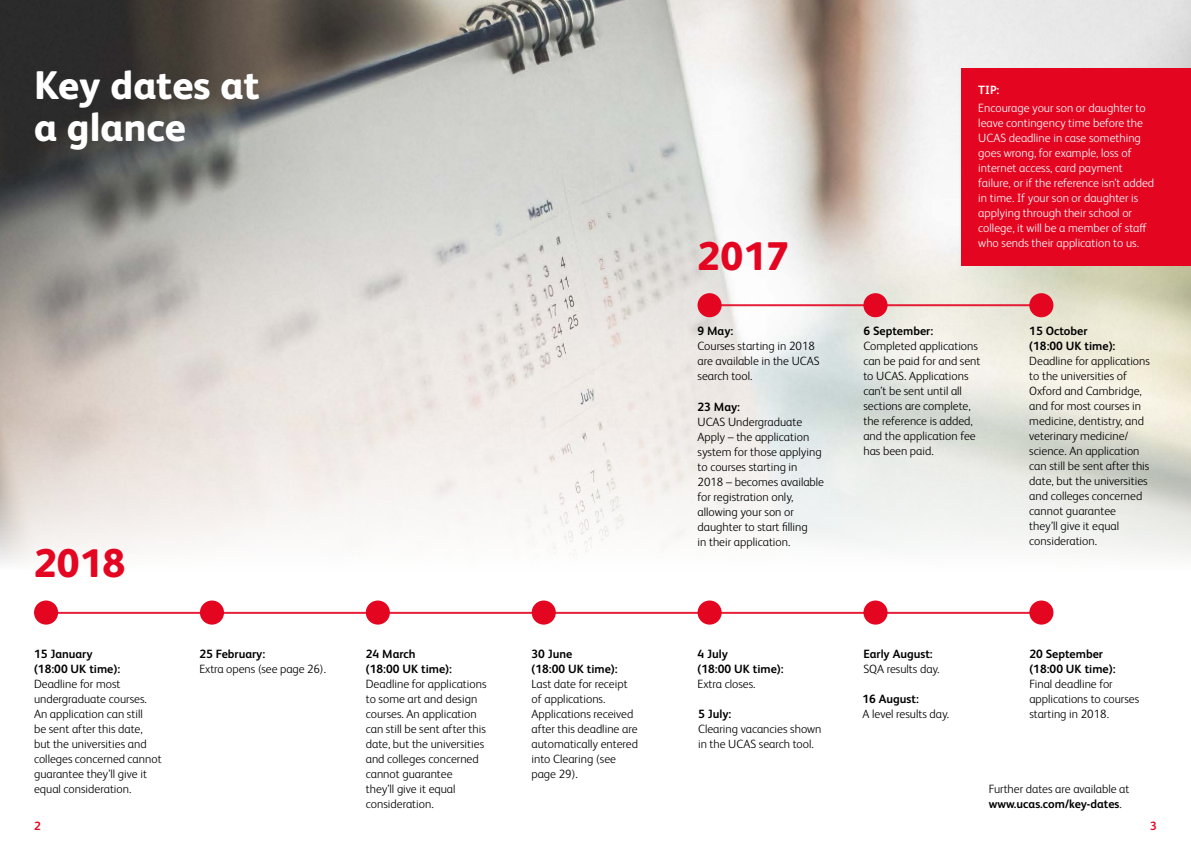
<style>
.page{position:relative;width:1191px;height:842px;background:#fff}
.page>*{position:absolute;margin:0;border:0;box-sizing:border-box;transform-origin:0 0}
.t1{font:800 40px/42px "FS Albert Pro";color:#fff}
.t2{font:800 40px "FS Albert Pro";color:#e40521}
.t3{font:300 12px/15px "FS Albert Pro";color:#000}
.t4{font:300 12px/15px "FS Albert Pro";color:#fff}
.t5{font:700 12px/15px "FS Albert Pro";color:#000}
.t6{font:700 12px "FS Albert Pro";color:#fff}
.t7{font:700 12px "FS Albert Pro";color:#e40521}
.s1{font-weight:700}
</style>
<div class="page">
<img style="left:0;top:0;width:1191px;height:421px">
<svg style="left:0;top:421px;width:1191px;height:204px"></svg>
<div style="left:961px;top:68px;width:230px;height:197px;background:#e40521"></div>
<hr style="left:709px;top:304px;width:332px;height:2px;background:#e40521">
<div style="left:863px;top:293px;width:24px;height:24px;background:#e40521;border-radius:50%"></div>
<div style="left:697px;top:293px;width:24px;height:24px;background:#e40521;border-radius:50%"></div>
<div style="left:1029px;top:293px;width:24px;height:24px;background:#e40521;border-radius:50%"></div>
<hr style="left:39px;top:612px;width:1009px;height:2px;background:#e40521">
<div style="left:34px;top:600px;width:24px;height:25px;background:#e40521;border-radius:50%"></div>
<div style="left:200px;top:600px;width:24px;height:25px;background:#e40521;border-radius:50%"></div>
<div style="left:697px;top:600px;width:24px;height:25px;background:#e40521;border-radius:50%"></div>
<div style="left:366px;top:600px;width:24px;height:25px;background:#e40521;border-radius:50%"></div>
<div style="left:863px;top:600px;width:24px;height:25px;background:#e40521;border-radius:50%"></div>
<div style="left:531px;top:600px;width:25px;height:25px;background:#e40521;border-radius:50%"></div>
<div style="left:1029px;top:600px;width:24px;height:25px;background:#e40521;border-radius:50%"></div>
<h1 class="t1" style="left:34px;top:61px;width:227px">Key dates at a glance</h1>
<h1 class="t2" style="left:34px;top:532px;width:93px">2018</h1>
<p class="t5" style="left:34px;top:646px;width:88px">15 January (18:00 UK time):</p>
<p class="t3" style="left:34px;top:676px;width:129px">Deadline for most undergraduate courses.<br>An application can still<br>be sent after this date, but the universities and colleges concerned cannot guarantee they’ll give it equal consideration.</p>
<p class="t5" style="left:199px;top:646px;width:67px">25 February:</p>
<p class="t3" style="left:199px;top:661px;width:128px">Extra opens (see page 26).</p>
<p class="t5" style="left:366px;top:646px;width:88px">24 March (18:00 UK time):</p>
<p class="t3" style="left:366px;top:676px;width:122px">Deadline for applications to some art and design courses. An application can still be sent after this date, but the universities and colleges concerned cannot guarantee<br>they’ll give it equal consideration.</p>
<p class="t5" style="left:531px;top:646px;width:88px">30 June<br>(18:00 UK time):</p>
<p class="t3" style="left:531px;top:676px;width:108px">Last date for receipt of applications.<br>Applications received after this deadline are automatically entered into Clearing (see page 29).</p>
<h1 class="t2" style="left:697px;top:224px;width:93px">2017</h1>
<p class="t5" style="left:697px;top:323px;width:37px">9 May:</p>
<p class="t3" style="left:697px;top:338px;width:124px">Courses starting in 2018 are available in the UCAS search tool.</p>
<p class="t5" style="left:697px;top:398px;width:44px">23 May:</p>
<p class="t3" style="left:697px;top:413px;width:128px">UCAS Undergraduate<br>Apply – the application system for those applying to courses starting in<br>2018 – becomes available for registration only, allowing your son or daughter to start filling<br>in their application.</p>
<p class="t6" style="left:978px;top:82px;width:23px">TIP:</p>
<p class="t4" style="left:978px;top:100px;width:177px">Encourage your son or daughter to leave contingency time before the UCAS deadline in case something goes wrong, for example, loss of internet access, card payment failure, or if the reference isn’t added in time. If your son or daughter is applying through their school or college, it will be a member of staff who sends their application to us.</p>
<p class="t5" style="left:863px;top:323px;width:71px">6 September:</p>
<p class="t3" style="left:863px;top:338px;width:119px">Completed applications can be paid for and sent to UCAS. Applications can’t be sent until all sections are complete, the reference is added, and the application fee has been paid.</p>
<p class="t5" style="left:1029px;top:323px;width:88px">15 October (18:00 UK time):</p>
<p class="t3" style="left:1029px;top:353px;width:122px">Deadline for applications to the universities of<br>Oxford and Cambridge, and for most courses in medicine, dentistry, and veterinary medicine/ science. An application can still be sent after this date, but the universities and colleges concerned cannot guarantee<br>they’ll give it equal consideration.</p>
<p class="t5" style="left:697px;top:646px;width:88px">4 July<br>(18:00 UK time):</p>
<p class="t3" style="left:697px;top:676px;width:60px">Extra closes.</p>
<p class="t5" style="left:698px;top:706px;width:35px">5 July:</p>
<p class="t3" style="left:698px;top:721px;width:125px">Clearing vacancies shown in the UCAS search tool.</p>
<p class="t5" style="left:863px;top:646px;width:71px">Early August:</p>
<p class="t3" style="left:863px;top:661px;width:78px">SQA results day.</p>
<p class="t5" style="left:862px;top:691px;width:58px">16 August:</p>
<p class="t3" style="left:862px;top:706px;width:88px">A level results day.</p>
<p class="t5" style="left:1029px;top:645px;width:88px">20 September (18:00 UK time):</p>
<p class="t3" style="left:1029px;top:675px;width:111px">Final deadline for applications to courses starting in 2018.</p>
<p class="t3" style="left:988px;top:781px;width:142px">Further dates are available at <span class="s1">www.ucas.com/key-dates</span>.</p>
<p class="t7" style="left:34px;top:817px;width:8px">2</p>
<p class="t7" style="left:1150px;top:817px;width:8px">3</p>
</div>
